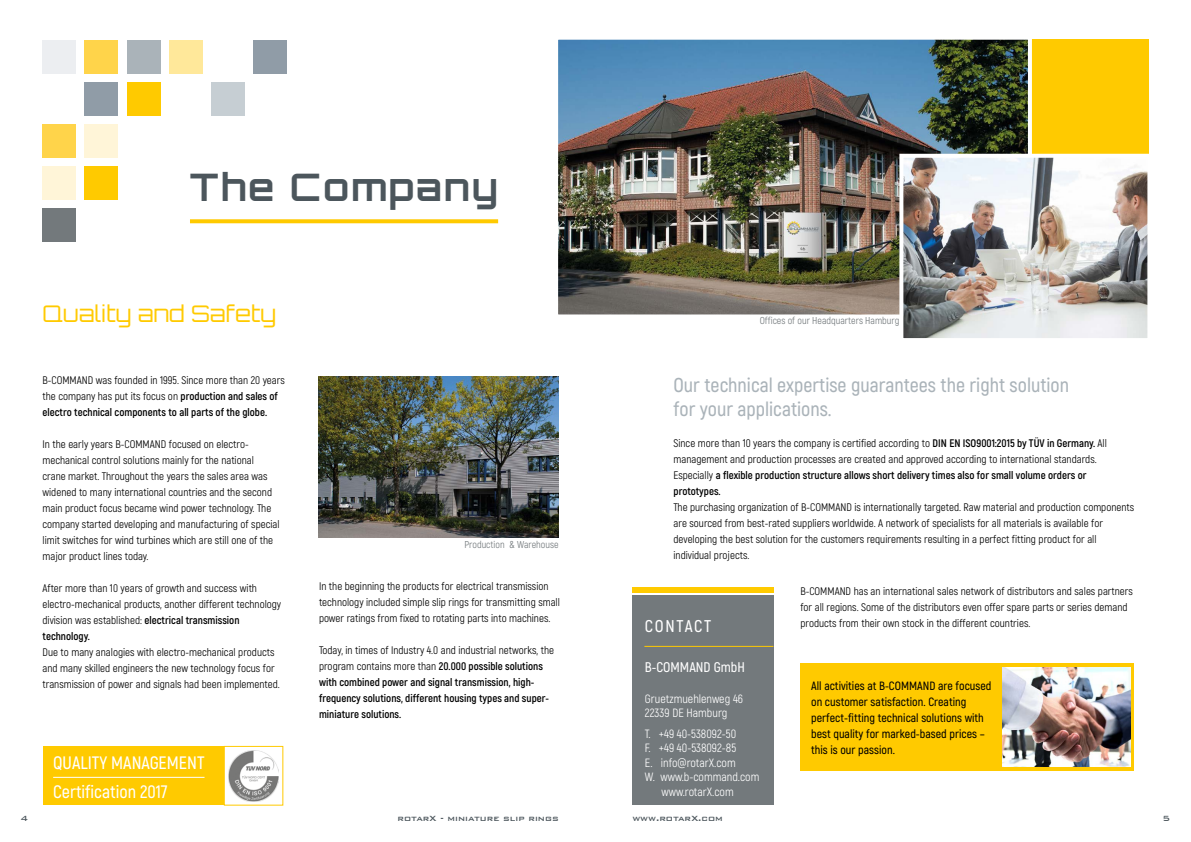
<style>
.page{position:relative;width:1191px;height:842px;background:#fff}
.page>*{position:absolute;margin:0;border:0;box-sizing:border-box;transform-origin:0 0}
.t1{font:700 38px "Orbitron";letter-spacing:.05em;color:#4c565c}
.t2{font:300 23px "Orbitron";color:#ffca00}
.t3{font:600 20px/24px "Akrobat";color:#aab3b9}
.t4{font:600 18px/29px "Akrobat";color:#fff}
.t5{font:600 17px "Akrobat";letter-spacing:.1em;color:#fff}
.t6{font:600 14px "Akrobat";color:#fff}
.t7{font:600 12px/16px "Akrobat";color:#000}
.t8{font:12px/14.4px "Akrobat";color:#fff}
.t9{font:11px/16px "Akrobat";color:#000}
.t10{font:700 11px/16px "Akrobat";color:#000}
.t11{font:10px "Akrobat";color:#73797c}
.t12{font:500 10px "Bank Gothic BT";color:#4c565c}
.s1{font-weight:700}
.s2{font-weight:400}
</style>
<div class="page">
<svg style="left:190px;top:219px;width:308px;height:4px"></svg>
<div style="left:85px;top:40px;width:33px;height:33px;background:#ffd44a"></div>
<div style="left:43px;top:124px;width:33px;height:33px;background:#ffd44a"></div>
<div style="left:85px;top:124px;width:33px;height:33px;background:#fff5d8"></div>
<div style="left:43px;top:166px;width:33px;height:34px;background:#fff5d8"></div>
<div style="left:85px;top:166px;width:33px;height:34px;background:#ffca00"></div>
<div style="left:43px;top:208px;width:33px;height:34px;background:#73797c"></div>
<div style="left:127px;top:82px;width:33px;height:33px;background:#ffca00"></div>
<div style="left:43px;top:40px;width:33px;height:33px;background:#eceef1"></div>
<div style="left:253px;top:40px;width:33px;height:33px;background:#909ca7"></div>
<div style="left:211px;top:82px;width:33px;height:33px;background:#c6ced3"></div>
<div style="left:85px;top:82px;width:33px;height:33px;background:#909ca7"></div>
<div style="left:169px;top:40px;width:33px;height:33px;background:#ffe89a"></div>
<div style="left:127px;top:40px;width:33px;height:33px;background:#aab3b9"></div>
<div style="left:1028px;top:40px;width:120px;height:120px;background:#ffca00"></div>
<img style="left:558px;top:39px;width:476px;height:276px">
<img style="left:897px;top:152px;width:252px;height:187px">
<div style="left:800px;top:663px;width:334px;height:108px;background:#ffca00"></div>
<img style="left:1003px;top:668px;width:127px;height:99px">
<img style="left:228px;top:750px;width:51px;height:51px">
<div style="left:224px;top:746px;width:59px;height:60px;border:1px solid #ffca00"></div>
<div style="left:43px;top:746px;width:181px;height:59px;background:#ffca00"></div>
<hr style="left:53px;top:777px;width:151px;height:1px;background:#fff">
<img style="left:318px;top:376px;width:240px;height:162px">
<div style="left:631px;top:595px;width:142px;height:210px;background:#73797c"></div>
<div style="left:631px;top:587px;width:142px;height:6px;background:#ffca00"></div>
<hr style="left:644px;top:646px;width:129px;height:1px;background:#ffca00">
<h1 class="t1" style="left:190px;top:164px;width:310px">The Company</h1>
<h2 class="t2" style="left:43px;top:299px;width:235px">Quality and Safety</h2>
<p class="t9" style="left:43px;top:372px;width:244px">B-COMMAND was founded in 1995. Since more than 20 years the company has put its focus on <span class="s1">production and sales of electro technical components to all parts of the globe.</span></p>
<p class="t9" style="left:43px;top:436px;width:238px">In the early years B-COMMAND focused on electro&shy;mechanical control solutions mainly for the national crane market. Throughout the years the sales area was widened to many international countries and the second main product focus became wind power technology. The company started developing and manufacturing of special limit switches for wind turbines which are still one of the major product lines today.</p>
<p class="t9" style="left:43px;top:580px;width:240px">After more than 10 years of growth and success with electro-mechanical products, another different technology division was established: <span class="s1">electrical transmission technology.</span></p>
<p class="t9" style="left:43px;top:644px;width:239px">Due to many analogies with electro-mechanical products and many skilled engineers the new technology focus for transmission of power and signals had been implemented.</p>
<h3 class="t4" style="left:53px;top:748px;width:153px">QUALITY MANAGEMENT<br>Certification 2017</h3>
<p class="t11" style="left:464px;top:538px;width:96px">Production &amp; Warehouse</p>
<p class="t9" style="left:319px;top:578px;width:242px">In the beginning the products for electrical transmission technology included simple slip rings for transmitting small power ratings from fixed to rotating parts into machines.</p>
<p class="t10" style="left:319px;top:642px;width:236px"><span class="s2">Today, in times of Industry 4.0 and industrial networks, the program contains more than</span> 20.000 possible solutions with combined power and signal transmission, high&shy;frequency solutions, different housing types and super&shy;miniature solutions.</p>
<p class="t11" style="left:759px;top:315px;width:141px">Offices of our Headquarters Hamburg</p>
<h3 class="t3" style="left:673px;top:373px;width:397px">Our technical expertise guarantees the right solution for your applications.</h3>
<p class="t9" style="left:673px;top:435px;width:435px">Since more than 10 years the company is certified according to <span class="s1">DIN EN ISO9001:2015 by TÜV in Germany.</span> All management and production processes are created and approved according to international standards.<br>Especially <span class="s1">a flexible production structure allows short delivery times also for small volume orders or prototypes.</span></p>
<p class="t9" style="left:673px;top:499px;width:462px">The purchasing organization of B-COMMAND is internationally targeted. Raw material and production components are sourced from best-rated suppliers worldwide. A network of specialists for all materials is available for developing the best solution for the customers requirements resulting in a perfect fitting product for all individual projects.</p>
<h3 class="t5" style="left:645px;top:615px;width:68px">CONTACT</h3>
<p class="t6" style="left:645px;top:658px;width:101px">B-COMMAND GmbH</p>
<p class="t8" style="left:645px;top:691px;width:100px">Gruetzmuehlenweg 46<br>22339 DE Hamburg</p>
<p class="t8" style="left:645px;top:727px;width:93px">T. +49 40-538092-50</p>
<p class="t8" style="left:645px;top:741px;width:93px">F. +49 40-538092-85</p>
<p class="t8" style="left:645px;top:755px;width:92px">E. info@rotarX.com</p>
<p class="t8" style="left:645px;top:770px;width:116px">W. www.b-command.com</p>
<p class="t8" style="left:661px;top:784px;width:74px">www.rotarX.com</p>
<p class="t9" style="left:800px;top:583px;width:334px">B-COMMAND has an international sales network of distributors and sales partners for all regions. Some of the distributors even offer spare parts or series demand products from their own stock in the different countries.</p>
<p class="t7" style="left:811px;top:678px;width:182px">All activities at B-COMMAND are focused on customer satisfaction. Creating perfect-fitting technical solutions with best quality for marked-based prices – this is our passion.</p>
<p class="t12" style="left:21px;top:813px;width:9px">4</p>
<p class="t12" style="left:397px;top:812px;width:163px">rotarX - miniature slip rings</p>
<p class="t12" style="left:632px;top:812px;width:92px">www.rotarX.com</p>
<p class="t12" style="left:1162px;top:813px;width:9px">5</p>
</div>
